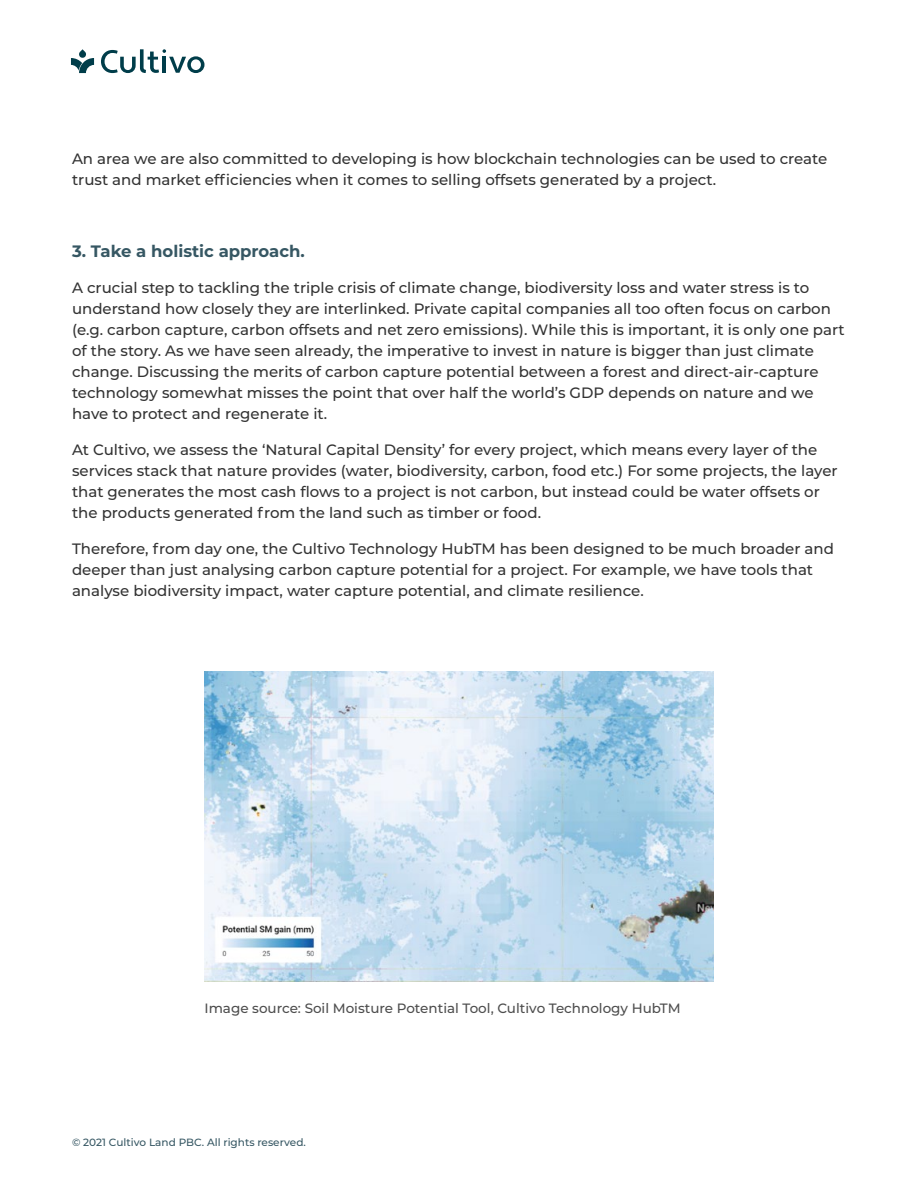
<style>
.page{position:relative;width:918px;height:1188px;background:#fff}
.page>*{position:absolute;margin:0;border:0;box-sizing:border-box;transform-origin:0 0}
.t1{font:700 16.5px "Montserrat";color:#365763}
.t2{font:500 15px/21px "Montserrat";color:#333}
.t3{font:500 13.5px "Montserrat";color:#4d4d4d}
.t4{font:500 10.5px "Montserrat";color:#365763}
</style>
<div class="page">
<svg style="left:71px;top:49px;width:23px;height:24px"></svg>
<svg style="left:101px;top:49px;width:103px;height:24px"></svg>
<img style="left:204px;top:671px;width:510px;height:310px">
<p class="t2" style="left:72px;top:148px;width:757px">An area we are also committed to developing is how blockchain technologies can be used to create trust and market efficiencies when it comes to selling offsets generated by a project.</p>
<p class="t1" style="left:72px;top:240px;width:234px">3. Take a holistic approach.</p>
<p class="t2" style="left:72px;top:277px;width:774px">A crucial step to tackling the triple crisis of climate change, biodiversity loss and water stress is to understand how closely they are interlinked. Private capital companies all too often focus on carbon (e.g. carbon capture, carbon offsets and net zero emissions). While this is important, it is only one part of the story. As we have seen already, the imperative to invest in nature is bigger than just climate change. Discussing the merits of carbon capture potential between a forest and direct-air-capture technology somewhat misses the point that over half the world’s GDP depends on nature and we have to protect and regenerate it.</p>
<p class="t2" style="left:72px;top:439px;width:767px">At Cultivo, we assess the ‘Natural Capital Density’ for every project, which means every layer of the services stack that nature provides (water, biodiversity, carbon, food etc.) For some projects, the layer that generates the most cash flows to a project is not carbon, but instead could be water offsets or the products generated from the land such as timber or food.</p>
<p class="t2" style="left:72px;top:538px;width:764px">Therefore, from day one, the Cultivo Technology HubTM has been designed to be much broader and deeper than just analysing carbon capture potential for a project. For example, we have tools that analyse biodiversity impact, water capture potential, and climate resilience.</p>
<p class="t3" style="left:204px;top:998px;width:478px">Image source: Soil Moisture Potential Tool, Cultivo Technology HubTM</p>
<p class="t4" style="left:72px;top:1134px;width:235px">© 2021 Cultivo Land PBC. All rights reserved.</p>
</div>
